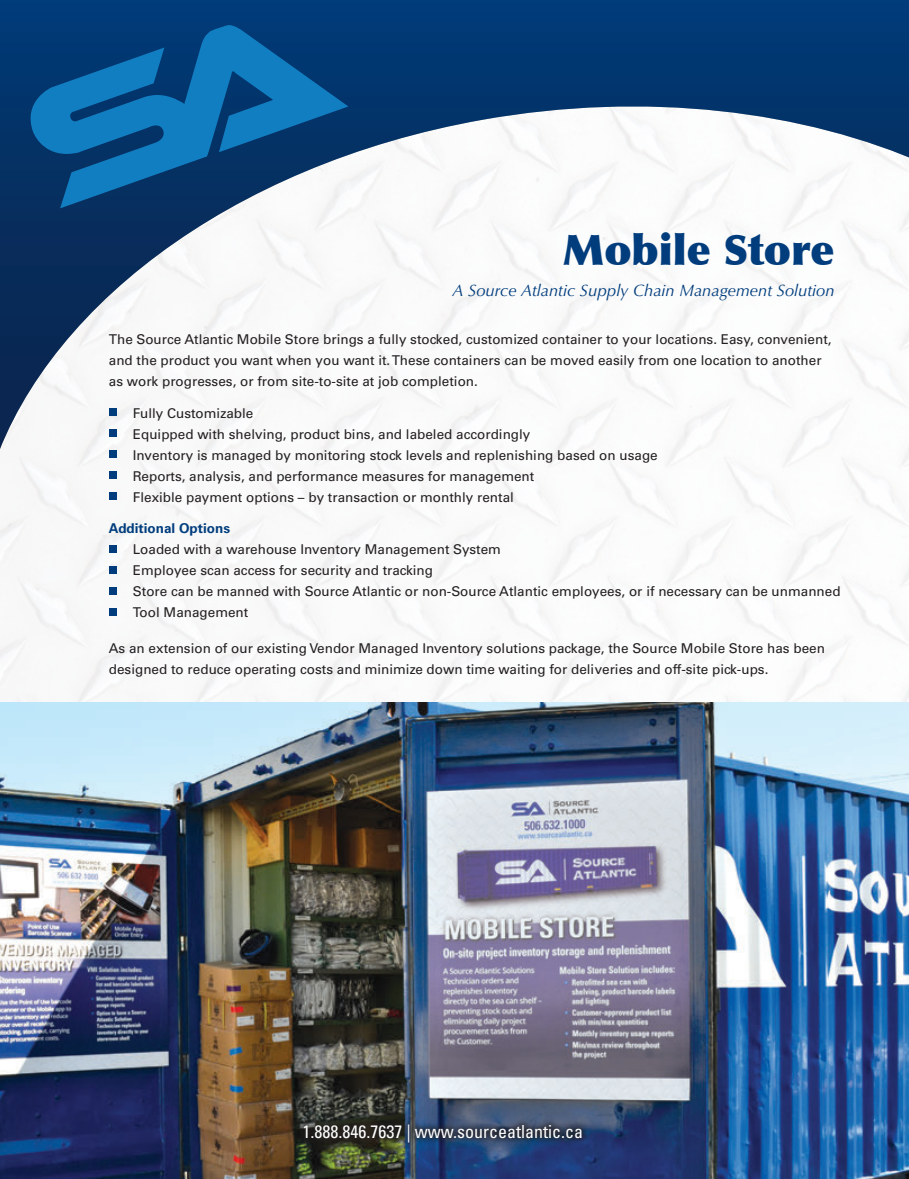
<style>
.page{position:relative;width:909px;height:1179px;background:#fff}
.page>*{position:absolute;margin:0;border:0;box-sizing:border-box;transform-origin:0 0}
.t1{font:900 42px "Optima";color:#013d7d}
.t2{font:condensed 18px "Univers LT Std";color:#fff}
.t3{font:italic 16.5px "Optima LT Std";color:#013d7d}
.t4{font:13.5px/21px "Univers LT Std";color:#231f20}
.t5{font:700 13.5px "Univers LT Std";color:#013d7d}
</style>
<div class="page">
<svg style="left:0;top:0;width:909px;height:482px"></svg>
<svg style="left:22px;top:25px;width:326px;height:183px;background:#165c94"></svg>
<img style="left:0;top:703px;width:909px;height:476px">
<div style="left:297px;top:1117px;width:292px;height:33px;background:#231f20;opacity:.75"></div>
<div style="left:109px;top:408px;width:8px;height:8px;background:#013d7d"></div>
<div style="left:109px;top:429px;width:8px;height:8px;background:#013d7d"></div>
<div style="left:109px;top:450px;width:8px;height:8px;background:#013d7d"></div>
<div style="left:109px;top:471px;width:8px;height:8px;background:#013d7d"></div>
<div style="left:109px;top:492px;width:8px;height:8px;background:#013d7d"></div>
<div style="left:109px;top:545px;width:8px;height:8px;background:#013d7d"></div>
<div style="left:109px;top:566px;width:8px;height:8px;background:#013d7d"></div>
<div style="left:109px;top:587px;width:8px;height:8px;background:#013d7d"></div>
<div style="left:109px;top:608px;width:8px;height:8px;background:#013d7d"></div>
<h1 class="t1" style="left:563px;top:224px;width:273px">Mobile Store</h1>
<p class="t3" style="left:453px;top:281px;width:383px">A Source Atlantic Supply Chain Management Solution</p>
<p class="t4" style="left:109px;top:329px;width:724px">The Source Atlantic Mobile Store brings a fully stocked, customized container to your locations. Easy, convenient, and the product you want when you want it. These containers can be moved easily from one location to another as work progresses, or from site-to-site at job completion.</p>
<p class="t4" style="left:133px;top:402px;width:526px">Fully Customizable<br>Equipped with shelving, product bins, and labeled accordingly<br>Inventory is managed by monitoring stock levels and replenishing based on usage Reports, analysis, and performance measures for management<br>Flexible payment options – by transaction or monthly rental</p>
<p class="t5" style="left:109px;top:520px;width:123px">Additional Options</p>
<p class="t4" style="left:133px;top:539px;width:709px">Loaded with a warehouse Inventory Management System<br>Employee scan access for security and tracking<br>Store can be manned with Source Atlantic or non-Source Atlantic employees, or if necessary can be unmanned Tool Management</p>
<p class="t4" style="left:109px;top:638px;width:718px">As an extension of our existing Vendor Managed Inventory solutions package, the Source Mobile Store has been designed to reduce operating costs and minimize down time waiting for deliveries and off-site pick-ups.</p>
<h2 class="t2" style="left:303px;top:1120px;width:282px">1.888.846.7637 | www.sourceatlantic.ca</h2>
</div>
